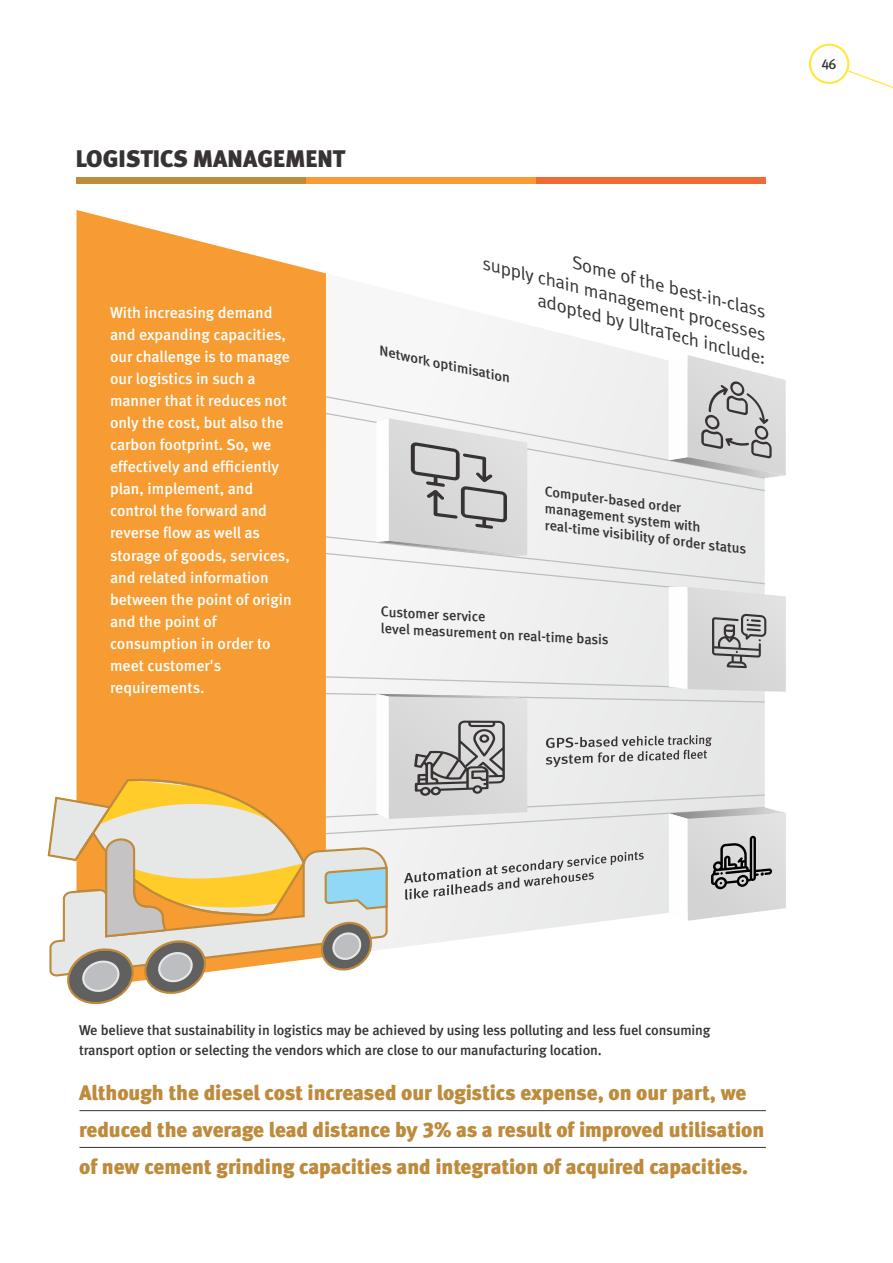
<style>
.page{position:relative;width:893px;height:1263px;background:#fff}
.page>*{position:absolute;margin:0;border:0;box-sizing:border-box;transform-origin:0 0}
.t1{font:24px "Meta Black LF";color:#373334}
.t2{font:21px/36.8px "Meta Black LF";letter-spacing:-.005em;color:#be8b3c}
.t3{font:italic 17.85px "Meta Normal LF";color:#373334;scale:1.07 1}
.t4{font:15.75px/22px "Meta Medium LF";color:#fefefe}
.t5{font:14.25px/20px "Meta Medium LF";letter-spacing:-.01em;color:#373334}
.t6{font:14.1px/16.5px "Meta Medium LF";color:#373334}
.t7{font:italic 13.95px "Meta Medium LF";color:#373334;scale:1.05 1}
</style>
<div class="page">
<div style="left:77px;top:177px;width:229px;height:6px;background:#be8b3c"></div>
<div style="left:536px;top:177px;width:229px;height:6px;background:#f16934"></div>
<div style="left:306px;top:177px;width:230px;height:6px;background:#f79c32"></div>
<hr style="left:79px;top:1147px;width:687px;height:1px;background:#373334">
<hr style="left:79px;top:1110px;width:687px;height:1px;background:#373334">
<svg style="left:326px;top:320px;width:343px;height:629px"></svg>
<svg style="left:326px;top:395px;width:439px;height:440px"></svg>
<div style="left:77px;top:210px;width:249px;height:635px;background:#f79c32"></div>
<svg style="left:669px;top:355px;width:117px;height:123px"></svg>
<svg style="left:376px;top:418px;width:151px;height:138px"></svg>
<svg style="left:669px;top:587px;width:117px;height:105px"></svg>
<svg style="left:376px;top:694px;width:151px;height:125px;background:#cbcaca"></svg>
<svg style="left:669px;top:807px;width:117px;height:114px"></svg>
<svg style="left:833px;top:62px;width:60px;height:27px"></svg>
<div style="left:809px;top:44px;width:40px;height:40px;background:#fefefe;border:2px solid #ffe73c;border-radius:50%"></div>
<svg style="left:308px;top:845px;width:81px;height:115px;fill:#e6e7e7"></svg>
<svg style="left:324px;top:865px;width:65px;height:46px;background:#aad0d7"></svg>
<svg style="left:320px;top:921px;width:53px;height:50px;background:#aba49a"></svg>
<svg style="left:47px;top:775px;width:261px;height:230px"></svg>
<svg style="left:546px;top:735px;width:166px;height:32px;background:#c5c5c5"></svg>
<svg style="left:404px;top:852px;width:240px;height:48px"></svg>
<h1 class="t1" style="left:76px;top:145px;width:271px">LOGISTICS MANAGEMENT</h1>
<p class="t4" style="left:110px;top:301px;width:183px">With increasing demand and expanding capacities, our challenge is to manage our logistics in such a manner that it reduces not only the cost, but also the carbon footprint. So, we effectively and efficiently plan, implement, and control the forward and reverse flow as well as storage of goods, services, and related information between the point of origin and the point of consumption in order to meet customer's requirements.</p>
<p class="t3" style="left:576px;top:253px;width:188px;rotate:14deg">Some of the best-in-class</p>
<p class="t3" style="left:486px;top:253px;width:274px;rotate:14deg">supply chain management processes</p>
<p class="t3" style="left:541px;top:291px;width:221px;rotate:14deg">adopted by UltraTech include:</p>
<p class="t7" style="left:382px;top:343px;width:129px;rotate:12deg">Network optimisation</p>
<p class="t6" style="left:546px;top:483px;width:208px;rotate:7deg">Computer-based order management system with real-time visibility of order status</p>
<p class="t5" style="left:382px;top:603px;width:230px;line-height:16.5px;rotate:3deg">Customer service<br>level measurement on real-time basis</p>
<p class="t5" style="left:821px;top:54px;width:16px">46</p>
<p class="t5" style="left:79px;top:1020px;width:633px">We believe that sustainability in logistics may be achieved by using less polluting and less fuel consuming transport option or selecting the vendors which are close to our manufacturing location.</p>
<h2 class="t2" style="left:79px;top:1074px;width:687px">Although the diesel cost increased our logistics expense, on our part, we reduced the average lead distance by 3% as a result of improved utilisation of new cement grinding capacities and integration of acquired capacities.</h2>
</div>
